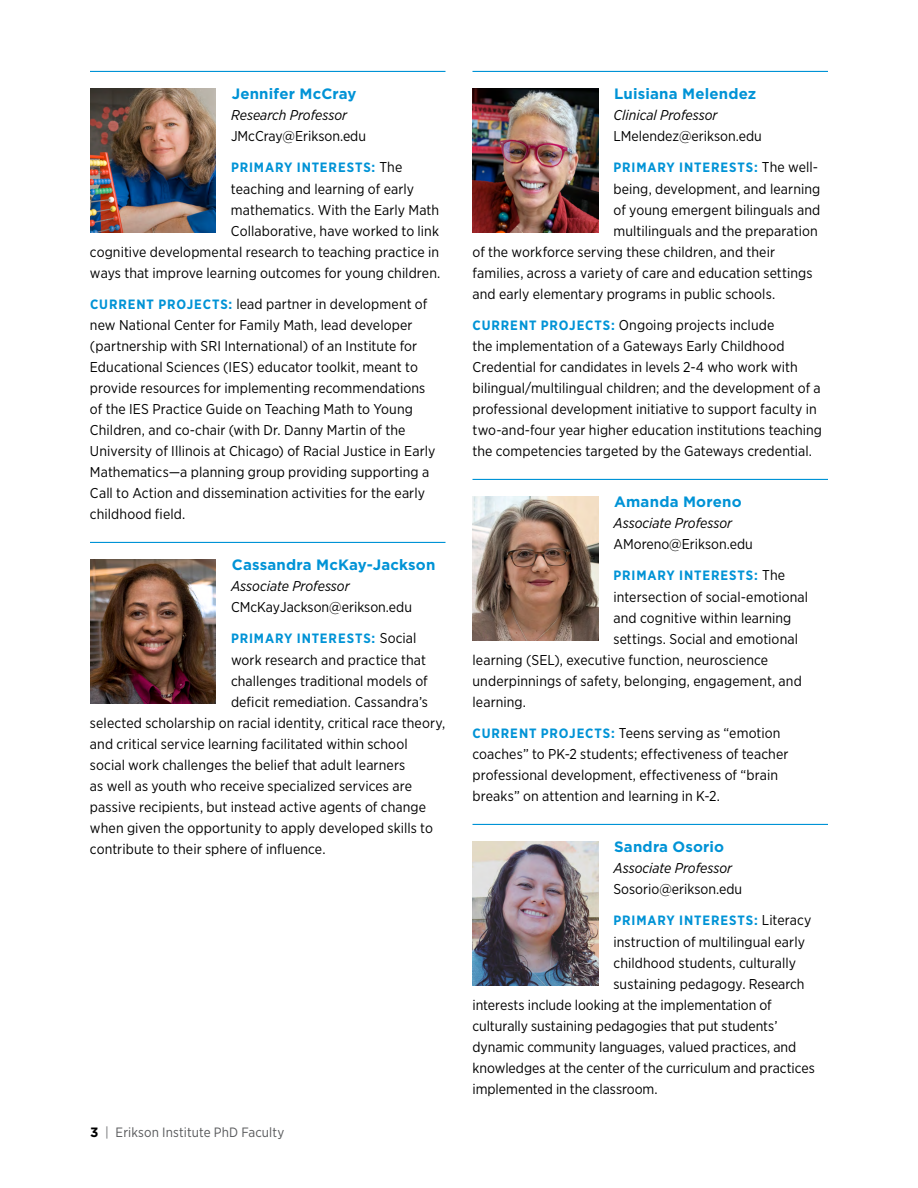
<style>
.page{position:relative;width:918px;height:1188px;background:#fff}
.page>*{position:absolute;margin:0;border:0;box-sizing:border-box;transform-origin:0 0}
.t1{font:700 15px "Gotham";letter-spacing:.01em;color:#0093d6}
.t2{font:14.25px/21px "Gotham Narrow";letter-spacing:.005em;color:#000}
.t3{font:italic 14.25px "Gotham Narrow";color:#000}
.t4{font:700 13.5px "Gotham Narrow";letter-spacing:.065em;color:#0093d6}
.t5{font:13.5px "Gotham Narrow";letter-spacing:.01em;color:#58595b}
.s1{font-weight:400;font-size:14.25px;color:#000}
.s2{font-weight:700;font-size:13.5px;color:#0093d6}
.s3{font-family:"Gotham";font-weight:700;color:#000}
.s4{color:#6d6e71}
</style>
<div class="page">
<hr style="left:90px;top:71px;width:356px;height:1px;background:#0093d6">
<hr style="left:90px;top:542px;width:356px;height:1px;background:#0093d6">
<img style="left:90px;top:88px;width:126px;height:144px">
<img style="left:90px;top:560px;width:126px;height:144px">
<hr style="left:472px;top:71px;width:356px;height:1px;background:#0093d6">
<hr style="left:472px;top:479px;width:356px;height:1px;background:#0093d6">
<hr style="left:472px;top:824px;width:356px;height:1px;background:#0093d6">
<img style="left:472px;top:88px;width:126px;height:144px">
<img style="left:472px;top:497px;width:126px;height:143px">
<img style="left:472px;top:842px;width:126px;height:144px">
<p class="t1" style="left:232px;top:84px;width:126px">Jennifer McCray</p>
<p class="t3" style="left:231px;top:106px;width:118px">Research Professor</p>
<p class="t2" style="left:231px;top:125px;width:137px">JMcCray@Erikson.edu</p>
<p class="t4" style="left:231px;top:159px;width:173px">PRIMARY INTERESTS: <span class="s1">The</span></p>
<p class="t2" style="left:231px;top:178px;width:185px">teaching and learning of early</p>
<p class="t2" style="left:231px;top:199px;width:210px">mathematics. With the Early Math</p>
<p class="t2" style="left:231px;top:220px;width:210px">Collaborative, have worked to link</p>
<p class="t2" style="left:90px;top:241px;width:351px">cognitive developmental research to teaching practice in</p>
<p class="t2" style="left:90px;top:262px;width:352px">ways that improve learning outcomes for young children.</p>
<p class="t2" style="left:90px;top:293px;width:347px"><span class="s2">CURRENT PROJECTS:</span> lead partner in development of new National Center for Family Math, lead developer (partnership with SRI International) of an Institute for Educational Sciences (IES) educator toolkit, meant to provide resources for implementing recommendations of the IES Practice Guide on Teaching Math to Young Children, and co-chair (with Dr. Danny Martin of the University of Illinois at Chicago) of Racial Justice in Early Mathematics—a planning group providing supporting a Call to Action and dissemination activities for the early childhood field.</p>
<p class="t1" style="left:232px;top:555px;width:205px">Cassandra McKay-Jackson</p>
<p class="t3" style="left:231px;top:577px;width:120px">Associate Professor</p>
<p class="t2" style="left:231px;top:596px;width:183px">CMcKayJackson@erikson.edu</p>
<p class="t4" style="left:231px;top:630px;width:187px">PRIMARY INTERESTS: <span class="s1">Social</span></p>
<p class="t2" style="left:231px;top:649px;width:197px">work research and practice that</p>
<p class="t2" style="left:231px;top:670px;width:198px">challenges traditional models of</p>
<p class="t2" style="left:231px;top:691px;width:198px">deficit remediation. Cassandra’s</p>
<p class="t2" style="left:90px;top:712px;width:357px">selected scholarship on racial identity, critical race theory,</p>
<p class="t2" style="left:90px;top:733px;width:319px">and critical service learning facilitated within school</p>
<p class="t2" style="left:90px;top:754px;width:317px">social work challenges the belief that adult learners</p>
<p class="t2" style="left:90px;top:775px;width:323px">as well as youth who receive specialized services are</p>
<p class="t2" style="left:90px;top:796px;width:338px">passive recipients, but instead active agents of change</p>
<p class="t2" style="left:90px;top:817px;width:344px">when given the opportunity to apply developed skills to</p>
<p class="t2" style="left:90px;top:838px;width:237px">contribute to their sphere of influence.</p>
<p class="t5" style="left:90px;top:1124px;width:196px"><span class="s3">3</span> <span class="s4">|</span> Erikson Institute PhD Faculty</p>
<p class="t1" style="left:614px;top:84px;width:144px">Luisiana Melendez</p>
<p class="t3" style="left:614px;top:106px;width:105px">Clinical Professor</p>
<p class="t2" style="left:614px;top:125px;width:150px">LMelendez@erikson.edu</p>
<p class="t4" style="left:614px;top:159px;width:206px">PRIMARY INTERESTS: <span class="s1">The well-</span></p>
<p class="t2" style="left:613px;top:178px;width:208px">being, development, and learning</p>
<p class="t2" style="left:613px;top:199px;width:208px">of young emergent bilinguals and</p>
<p class="t2" style="left:613px;top:220px;width:206px">multilinguals and the preparation</p>
<p class="t2" style="left:472px;top:241px;width:304px">of the workforce serving these children, and their</p>
<p class="t2" style="left:472px;top:262px;width:342px">families, across a variety of care and education settings</p>
<p class="t2" style="left:472px;top:283px;width:304px">and early elementary programs in public schools.</p>
<p class="t2" style="left:472px;top:314px;width:351px"><span class="s2">CURRENT PROJECTS:</span> Ongoing projects include<br>the implementation of a Gateways Early Childhood Credential for candidates in levels 2-4 who work with bilingual/multilingual children; and the development of a professional development initiative to support faculty in two-and-four year higher education institutions teaching the competencies targeted by the Gateways credential.</p>
<p class="t1" style="left:614px;top:492px;width:129px">Amanda Moreno</p>
<p class="t3" style="left:614px;top:514px;width:120px">Associate Professor</p>
<p class="t2" style="left:614px;top:533px;width:141px">AMoreno@Erikson.edu</p>
<p class="t4" style="left:614px;top:567px;width:173px">PRIMARY INTERESTS: <span class="s1">The</span></p>
<p class="t2" style="left:614px;top:586px;width:196px">intersection of social-emotional</p>
<p class="t2" style="left:614px;top:607px;width:179px">and cognitive within learning</p>
<p class="t2" style="left:614px;top:628px;width:186px">settings. Social and emotional</p>
<p class="t2" style="left:472px;top:649px;width:297px">learning (SEL), executive function, neuroscience</p>
<p class="t2" style="left:472px;top:670px;width:331px">underpinnings of safety, belonging, engagement, and</p>
<p class="t2" style="left:472px;top:691px;width:55px">learning.</p>
<p class="t2" style="left:472px;top:722px;width:317px"><span class="s2">CURRENT PROJECTS:</span> Teens serving as “emotion coaches” to PK-2 students; effectiveness of teacher professional development, effectiveness of “brain breaks” on attention and learning in K-2.</p>
<p class="t1" style="left:614px;top:837px;width:111px">Sandra Osorio</p>
<p class="t3" style="left:614px;top:859px;width:120px">Associate Professor</p>
<p class="t2" style="left:614px;top:878px;width:130px">Sosorio@erikson.edu</p>
<p class="t4" style="left:614px;top:912px;width:200px">PRIMARY INTERESTS: <span class="s1">Literacy</span></p>
<p class="t2" style="left:613px;top:931px;width:193px">instruction of multilingual early</p>
<p class="t2" style="left:613px;top:952px;width:184px">childhood students, culturally</p>
<p class="t2" style="left:613px;top:973px;width:193px">sustaining pedagogy. Research</p>
<p class="t2" style="left:472px;top:994px;width:301px">interests include looking at the implementation of</p>
<p class="t2" style="left:472px;top:1015px;width:307px">culturally sustaining pedagogies that put students’</p>
<p class="t2" style="left:472px;top:1036px;width:325px">dynamic community languages, valued practices, and</p>
<p class="t2" style="left:472px;top:1057px;width:344px">knowledges at the center of the curriculum and practices</p>
<p class="t2" style="left:472px;top:1078px;width:187px">implemented in the classroom.</p>
</div>
